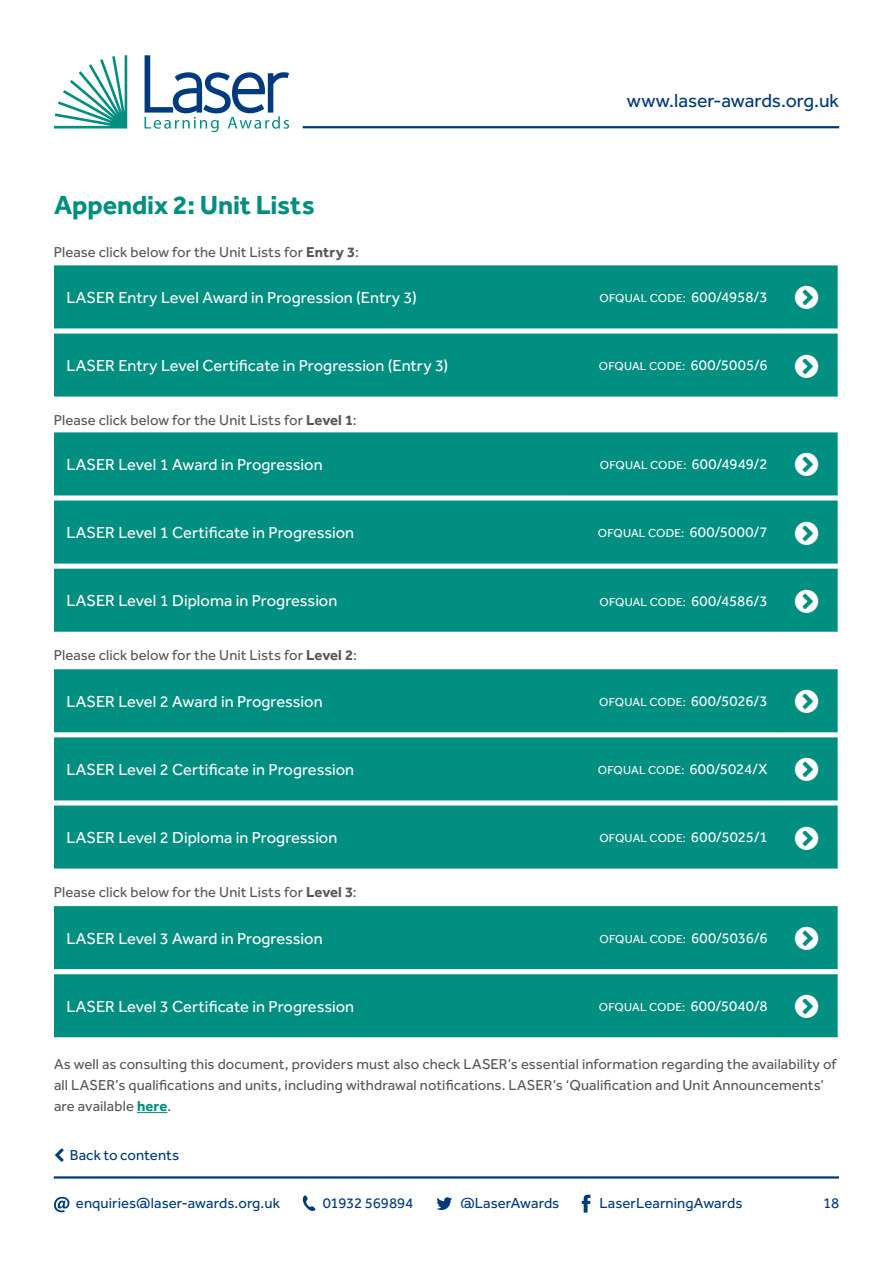
<style>
.page{position:relative;width:893px;height:1263px;background:#fff}
.page>*{position:absolute;margin:0;border:0;box-sizing:border-box;transform-origin:0 0}
.t1{font:700 27px "Effra";letter-spacing:-.005em;color:#008f80}
.t2{font:19.5px "Effra";letter-spacing:-.005em;color:#003b7d}
.t3{font:16.5px "Effra";letter-spacing:-.005em;color:#fff}
.t4{font:15px "Effra";color:#003b7d}
.t5{font:14.85px/21px "Effra";letter-spacing:.005em;color:#575756}
.t6{font:12px "Effra";letter-spacing:.015em;color:#fff}
.s1{font-weight:700}
.s2{font-size:15px}
.s3{font-weight:700;color:#008f80}
</style>
<div class="page">
<hr style="left:54px;top:1176px;width:785px;height:2px;background:#003b7d">
<svg style="left:54px;top:55px;width:73px;height:73px"></svg>
<svg style="left:145px;top:55px;width:144px;height:77px"></svg>
<hr style="left:303px;top:126px;width:536px;height:2px;background:#003b7d">
<svg style="left:302px;top:1195px;width:14px;height:16px"></svg>
<svg style="left:436px;top:1197px;width:16px;height:13px"></svg>
<svg style="left:582px;top:1195px;width:8px;height:17px"></svg>
<svg style="left:54px;top:1197px;width:15px;height:15px"></svg>
<div style="left:54px;top:265px;width:784px;height:63px;background:#008f80"></div>
<div style="left:54px;top:334px;width:784px;height:63px;background:#008f80"></div>
<div style="left:54px;top:432px;width:784px;height:63px;background:#008f80"></div>
<div style="left:54px;top:500px;width:784px;height:64px;background:#008f80"></div>
<div style="left:54px;top:569px;width:784px;height:63px;background:#008f80"></div>
<div style="left:54px;top:669px;width:784px;height:63px;background:#008f80"></div>
<div style="left:54px;top:737px;width:784px;height:63px;background:#008f80"></div>
<div style="left:54px;top:805px;width:784px;height:63px;background:#008f80"></div>
<div style="left:54px;top:906px;width:784px;height:63px;background:#008f80"></div>
<div style="left:54px;top:974px;width:784px;height:63px;background:#008f80"></div>
<hr style="left:137px;top:1112px;width:30px;height:1px;background:#008f80">
<svg style="left:795px;top:286px;width:23px;height:23px"></svg>
<svg style="left:795px;top:354px;width:23px;height:23px"></svg>
<svg style="left:795px;top:453px;width:23px;height:23px"></svg>
<svg style="left:795px;top:521px;width:23px;height:23px"></svg>
<svg style="left:795px;top:589px;width:23px;height:23px"></svg>
<svg style="left:795px;top:690px;width:23px;height:23px"></svg>
<svg style="left:795px;top:758px;width:23px;height:23px"></svg>
<svg style="left:795px;top:826px;width:23px;height:23px"></svg>
<svg style="left:795px;top:927px;width:23px;height:23px"></svg>
<svg style="left:795px;top:995px;width:23px;height:23px"></svg>
<h1 class="t1" style="left:54px;top:188px;width:262px">Appendix 2: Unit Lists</h1>
<p class="t5" style="left:54px;top:241px;width:306px">Please click below for the Unit Lists for <span class="s1">Entry 3</span>:</p>
<h2 class="t2" style="left:627px;top:89px;width:214px">www.laser-awards.org.uk</h2>
<p class="t3" style="left:66px;top:288px;width:352px">LASER Entry Level Award in Progression (Entry 3)</p>
<p class="t6" style="left:599px;top:291px;width:170px">OFQUAL CODE: <span class="s2">600/4958/3</span></p>
<p class="t3" style="left:66px;top:356px;width:384px">LASER Entry Level Certificate in Progression (Entry 3)</p>
<p class="t6" style="left:599px;top:359px;width:170px">OFQUAL CODE: <span class="s2">600/5005/6</span></p>
<p class="t5" style="left:54px;top:410px;width:304px">Please click below for the Unit Lists for <span class="s1">Level 1</span>:</p>
<p class="t3" style="left:66px;top:455px;width:258px">LASER Level 1 Award in Progression</p>
<p class="t6" style="left:600px;top:458px;width:169px">OFQUAL CODE: <span class="s2">600/4949/2</span></p>
<p class="t3" style="left:66px;top:523px;width:289px">LASER Level 1 Certificate in Progression</p>
<p class="t6" style="left:598px;top:526px;width:171px">OFQUAL CODE: <span class="s2">600/5000/7</span></p>
<p class="t3" style="left:66px;top:591px;width:273px">LASER Level 1 Diploma in Progression</p>
<p class="t6" style="left:599px;top:595px;width:170px">OFQUAL CODE: <span class="s2">600/4586/3</span></p>
<p class="t5" style="left:54px;top:645px;width:305px">Please click below for the Unit Lists for <span class="s1">Level 2</span>:</p>
<p class="t3" style="left:66px;top:691px;width:258px">LASER Level 2 Award in Progression</p>
<p class="t6" style="left:599px;top:695px;width:170px">OFQUAL CODE: <span class="s2">600/5026/3</span></p>
<p class="t3" style="left:66px;top:760px;width:289px">LASER Level 2 Certificate in Progression</p>
<p class="t6" style="left:598px;top:763px;width:171px">OFQUAL CODE: <span class="s2">600/5024/X</span></p>
<p class="t3" style="left:66px;top:828px;width:273px">LASER Level 2 Diploma in Progression</p>
<p class="t6" style="left:599px;top:831px;width:170px">OFQUAL CODE: <span class="s2">600/5025/1</span></p>
<p class="t5" style="left:54px;top:882px;width:304px">Please click below for the Unit Lists for <span class="s1">Level 3</span>:</p>
<p class="t3" style="left:66px;top:928px;width:258px">LASER Level 3 Award in Progression</p>
<p class="t6" style="left:599px;top:932px;width:170px">OFQUAL CODE: <span class="s2">600/5036/6</span></p>
<p class="t3" style="left:66px;top:996px;width:289px">LASER Level 3 Certificate in Progression</p>
<p class="t6" style="left:599px;top:1000px;width:170px">OFQUAL CODE: <span class="s2">600/5040/8</span></p>
<p class="t5" style="left:54px;top:1054px;width:784px">As well as consulting this document, providers must also check LASER’s essential information regarding the availability of all LASER’s qualifications and units, including withdrawal notifications. LASER’s ‘Qualification and Unit Announcements’ are available <span class="s3">here</span>.</p>
<p class="t4" style="left:70px;top:1146px;width:111px">Back to contents</p>
<p class="t4" style="left:76px;top:1194px;width:206px">enquiries@laser-awards.org.uk</p>
<p class="t4" style="left:323px;top:1194px;width:92px">01932 569894</p>
<p class="t4" style="left:460px;top:1194px;width:100px">@LaserAwards</p>
<p class="t4" style="left:599px;top:1194px;width:144px">LaserLearningAwards</p>
<p class="t4" style="left:823px;top:1194px;width:18px">18</p>
</div>
